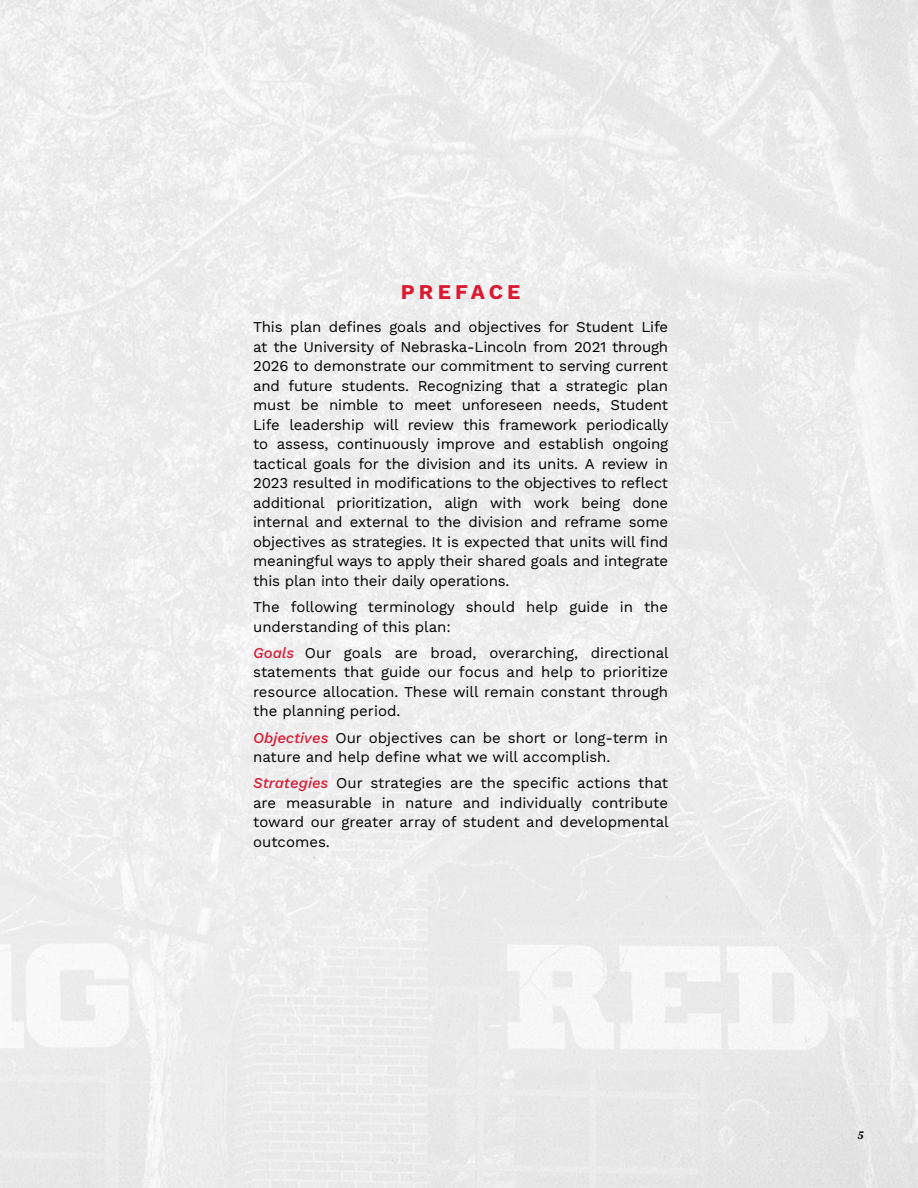
<style>
.page{position:relative;width:918px;height:1188px;background:#fff}
.page>*{position:absolute;margin:0;border:0;box-sizing:border-box;transform-origin:0 0}
.t1{font:700 21px "Work Sans";letter-spacing:.2em;color:#da1a32}
.t2{font:15px/19.5px "Work Sans";color:#000;text-align:justify}
.t3{font:italic 700 12px "Source Serif 4";color:#000}
.s1{font-weight:500;font-style:italic;color:#da1a32}
</style>
<div class="page">
<h1 class="t1" style="left:401px;top:276px;width:121px">PREFACE</h1>
<p class="t2" style="left:253px;top:317px;width:417px">This plan defines goals and objectives for Student Life at the University of Nebraska-Lincoln from 2021 through 2026 to demonstrate our commitment to serving current and future students. Recognizing that a strategic plan must be nimble to meet unforeseen needs, Student Life leadership will review this framework periodically to assess, continuously improve and establish ongoing tactical goals for the division and its units. A review in 2023 resulted in modifications to the objectives to reflect additional prioritization, align with work being done internal and external to the division and reframe some objectives as strategies. It is expected that units will find meaningful ways to apply their shared goals and integrate this plan into their daily operations.</p>
<p class="t2" style="left:253px;top:597px;width:417px">The following terminology should help guide in the understanding of this plan:</p>
<p class="t2" style="left:253px;top:642px;width:417px"><span class="s1">Goals</span> Our goals are broad, overarching, directional statements that guide our focus and help to prioritize resource allocation. These will remain constant through the planning period.</p>
<p class="t2" style="left:253px;top:727px;width:417px"><span class="s1">Objectives</span> Our objectives can be short or long-term in nature and help define what we will accomplish.</p>
<p class="t2" style="left:253px;top:773px;width:417px"><span class="s1">Strategies</span> Our strategies are the specific actions that are measurable in nature and individually contribute toward our greater array of student and developmental outcomes.</p>
<p class="t3" style="left:857px;top:1127px;width:8px">5</p>
</div>
